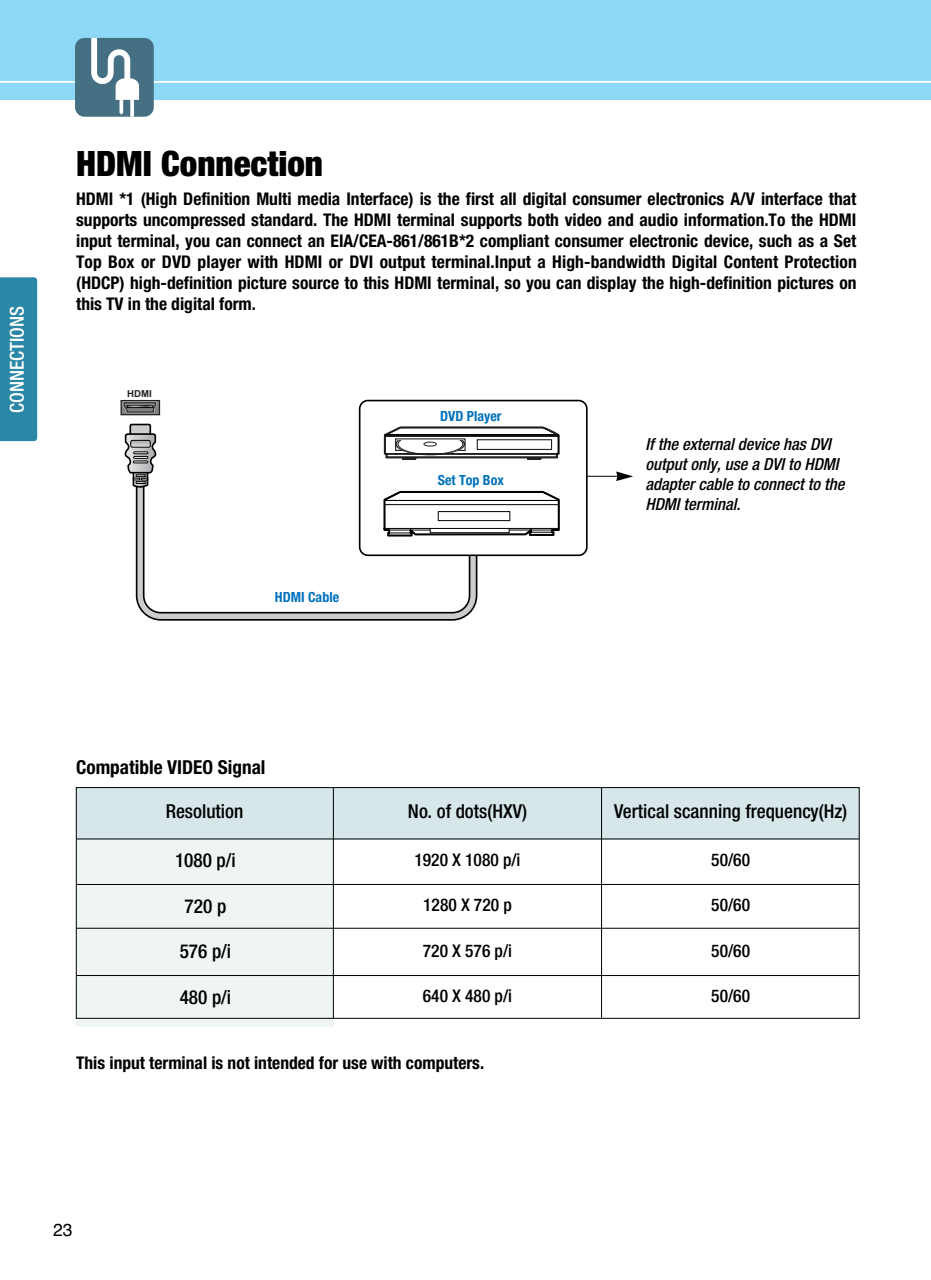
<style>
.page{position:relative;width:931px;height:1280px;background:#fff}
.page>*{position:absolute;margin:0;border:0;box-sizing:border-box;transform-origin:0 0}
.t1{font:900 condensed 35px "Helvetica Neue";color:#000}
.t2{font:500 condensed 19.25px "Helvetica Neue";color:#000}
.t3{font:700 condensed 19.25px "Helvetica Neue";color:#000}
.t4{font:500 condensed 19.25px "Helvetica Neue";color:#fff}
.t5{font:700 condensed 17.5px/21px "Helvetica Neue";color:#000;text-align:justify}
.t6{font:500 condensed 17.5px "Helvetica Neue";color:#000}
.t7{font:17.5px "Helvetica";color:#000}
.t8{font:italic 500 condensed 16.62px/19.9px "Helvetica Neue";color:#000}
.t9{font:700 condensed 14px "Helvetica Neue";color:#0071bc}
.t10{font:700 9.62px "Arial";color:#231f20}
</style>
<div class="page">
<div style="left:0;top:277px;width:37px;height:164px;background:#2b87a6"></div>
<div style="left:0;top:0;width:931px;height:99px;background:#8ed8f8"></div>
<hr style="left:0;top:81px;width:931px;height:2px;background:#fff">
<div style="left:75px;top:38px;width:79px;height:79px;background:#456f82;border-radius:9px"></div>
<svg style="left:91px;top:38px;width:48px;height:79px"></svg>
<div style="left:76px;top:787px;width:257px;height:239px;background:#eff4f5"></div>
<div style="left:76px;top:787px;width:784px;height:52px;background:#d6e6e9"></div>
<hr style="left:601px;top:788px;width:1px;height:229px;background:#000">
<hr style="left:333px;top:787px;width:1px;height:231px;background:#000">
<hr style="left:77px;top:838px;width:782px;height:1px;background:#000">
<hr style="left:76px;top:884px;width:783px;height:1px;background:#000">
<hr style="left:76px;top:927px;width:783px;height:1px;background:#000">
<hr style="left:76px;top:975px;width:783px;height:1px;background:#000">
<div style="left:76px;top:787px;width:784px;height:231px;border:1px solid #000"></div>
<svg style="left:135px;top:475px;width:343px;height:146px"></svg>
<div style="left:359px;top:400px;width:229px;height:156px;background:#fff;border:2px solid #000;border-radius:8px"></div>
<div style="left:121px;top:400px;width:39px;height:14px;background:#808080"></div>
<div style="left:121px;top:400px;width:39px;height:15px;border:1px solid #231f20"></div>
<div style="left:129px;top:423px;width:22px;height:18px;background:#ccc;border:2px solid #000"></div>
<svg style="left:123px;top:401px;width:34px;height:12px"></svg>
<div style="left:127px;top:405px;width:26px;height:3px;border:1px solid #000"></div>
<svg style="left:124px;top:432px;width:34px;height:57px"></svg>
<div style="left:133px;top:460px;width:15px;height:3px;background:#fff;border:1px solid #000"></div>
<div style="left:131px;top:440px;width:19px;height:7px;background:#c0c1c3;border-radius:2px"></div>
<div style="left:130px;top:440px;width:21px;height:7px;border:1px solid #000;border-radius:2px"></div>
<svg style="left:383px;top:426px;width:177px;height:34px"></svg>
<svg style="left:383px;top:491px;width:177px;height:46px"></svg>
<hr style="left:587px;top:476px;width:30px;height:1px;background:#000">
<svg style="left:616px;top:471px;width:17px;height:10px"></svg>
<p class="t4" style="left:10px;top:413px;width:108px;rotate:-90deg">CONNECTIONS</p>
<h1 class="t1" style="left:76px;top:151px;width:248px">HDMI Connection</h1>
<p class="t5" style="left:76px;top:190px;width:782px">HDMI *1 (High Definition Multi media Interface) is the first all digital consumer electronics A/V interface that supports uncompressed standard. The HDMI terminal supports both video and audio information.To the HDMI input terminal, you can connect an EIA/CEA-861/861B*2 compliant consumer electronic device, such as a Set Top Box or DVD player with HDMI or DVI output terminal.Input a High-bandwidth Digital Content Protection (HDCP) high-definition picture source to this HDMI terminal, so you can display the high-definition pictures on this TV in the digital form.</p>
<p class="t10" style="left:127px;top:389px;width:26px">HDMI</p>
<p class="t9" style="left:275px;top:591px;width:66px">HDMI Cable</p>
<p class="t9" style="left:440px;top:411px;width:63px">DVD Player</p>
<p class="t9" style="left:438px;top:475px;width:68px">Set Top Box</p>
<p class="t8" style="left:645px;top:435px;width:201px">If the external device has DVI output only, use a DVI to HDMI adapter cable to connect to the<br>HDMI terminal.</p>
<p class="t3" style="left:76px;top:760px;width:191px">Compatible VIDEO Signal</p>
<p class="t2" style="left:166px;top:804px;width:79px">Resolution</p>
<p class="t2" style="left:175px;top:853px;width:62px">1080 p/i</p>
<p class="t2" style="left:185px;top:899px;width:43px">720 p</p>
<p class="t2" style="left:180px;top:944px;width:53px">576 p/i</p>
<p class="t2" style="left:180px;top:990px;width:53px">480 p/i</p>
<p class="t2" style="left:408px;top:804px;width:120px">No. of dots(HXV)</p>
<p class="t6" style="left:414px;top:853px;width:108px">1920 X 1080 p/i</p>
<p class="t6" style="left:423px;top:898px;width:90px">1280 X 720 p</p>
<p class="t6" style="left:423px;top:944px;width:91px">720 X 576 p/i</p>
<p class="t6" style="left:423px;top:989px;width:91px">640 X 480 p/i</p>
<p class="t5" style="left:76px;top:1053px;width:410px">This input terminal is not intended for use with computers.</p>
<p class="t7" style="left:53px;top:1222px;width:21px">23</p>
<p class="t2" style="left:614px;top:804px;width:235px">Vertical scanning frequency(Hz)</p>
<p class="t6" style="left:711px;top:853px;width:40px">50/60</p>
<p class="t6" style="left:711px;top:898px;width:40px">50/60</p>
<p class="t6" style="left:711px;top:944px;width:40px">50/60</p>
<p class="t6" style="left:711px;top:989px;width:40px">50/60</p>
</div>
